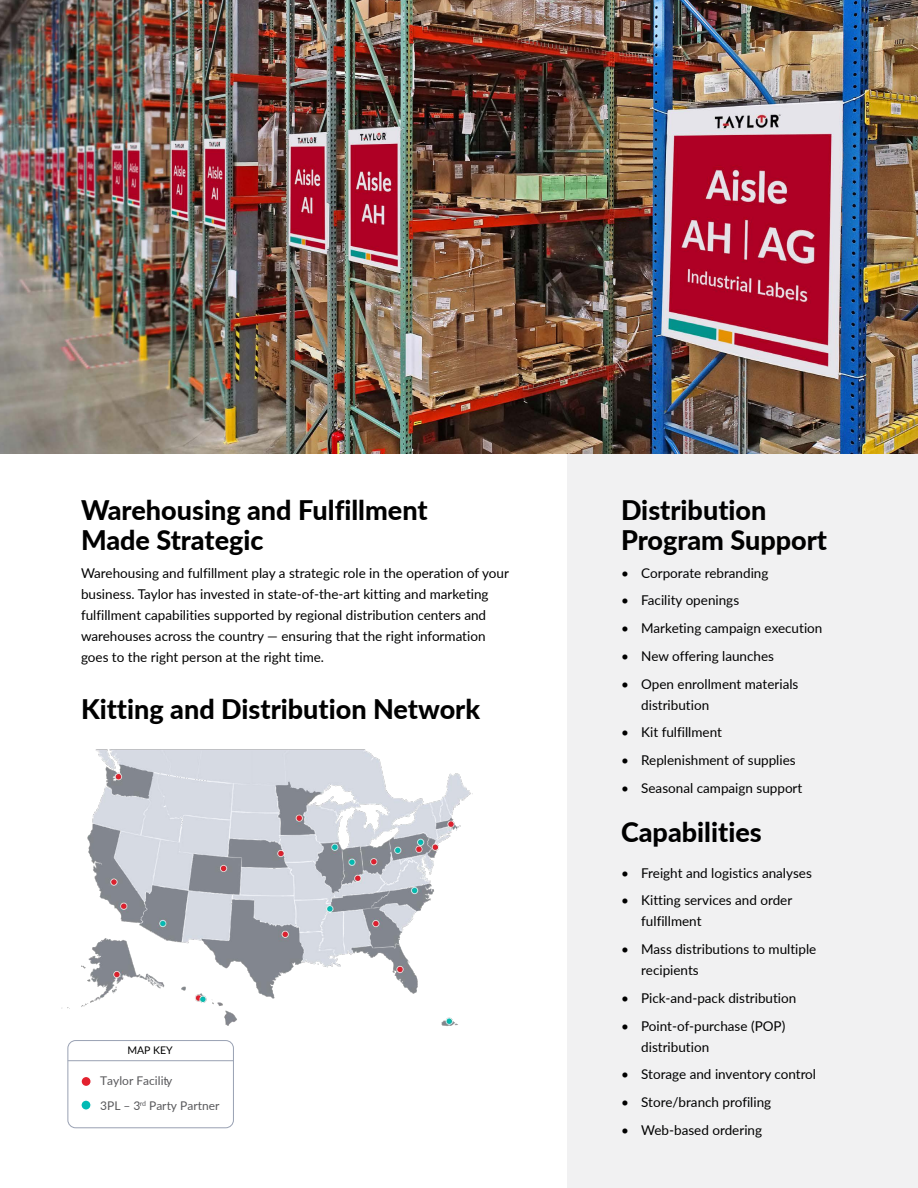
<style>
.page{position:relative;width:918px;height:1188px;background:#fff}
.page>*{position:absolute;margin:0;border:0;box-sizing:border-box;transform-origin:0 0}
.t1{font:800 27px/30px "Lato";color:#000}
.Bullets{font:13.5px/21px "Lato";color:#000}
.Body_Copy{font:13.5px/21px "Lato";color:#000}
.t2{font:12px/25.3px "Lato";color:#59595c}
.t3{font:10.5px "Lato";color:#000}
</style>
<div class="page">
<div style="left:567px;top:453px;width:351px;height:735px;background:#f1f1f2"></div>
<img style="left:0;top:0;width:918px;height:453px">
<img style="left:67px;top:749px;width:406px;height:312px">
<div style="left:68px;top:1041px;width:165px;height:87px;background:#fff;border-radius:8px"></div>
<div style="left:68px;top:1040px;width:166px;height:88px;border:1px solid #99a1b3;border-radius:8px"></div>
<hr style="left:68px;top:1060px;width:165px;height:1px;background:#99a1b3">
<div style="left:80px;top:1076px;width:12px;height:11px;background:#e3212e;border:2px solid #fff;border-radius:50%"></div>
<div style="left:80px;top:1099px;width:12px;height:12px;background:#00bab4;border:2px solid #fff;border-radius:50%"></div>
<h2 class="t1" style="left:81px;top:494px;width:348px">Warehousing and Fulfillment<br>Made Strategic</h2>
<p class="Body_Copy" style="left:81px;top:562px;width:429px">Warehousing and fulfillment play a strategic role in the operation of your business. Taylor has invested in state-of-the-art kitting and marketing fulfillment capabilities supported by regional distribution centers and warehouses across the country — ensuring that the right information goes to the right person at the right time.</p>
<h2 class="t1" style="left:81px;top:693px;width:401px">Kitting and Distribution Network</h2>
<p class="t3" style="left:128px;top:1043px;width:47px">MAP KEY</p>
<p class="t2" style="left:100px;top:1067px;width:121px">Taylor Facility<br>3PL – 3<sup>rd</sup> Party Partner</p>
<h2 class="t1" style="left:621px;top:494px;width:208px">Distribution<br>Program Support</h2>
<p class="Bullets" style="left:621px;top:562px;width:149px">• Corporate rebranding</p>
<p class="Bullets" style="left:621px;top:589px;width:120px">• Facility openings</p>
<p class="Bullets" style="left:621px;top:617px;width:203px">• Marketing campaign execution</p>
<p class="Bullets" style="left:621px;top:645px;width:155px">• New offering launches</p>
<p class="Bullets" style="left:641px;top:673px;width:159px;text-indent:-20px">• Open enrollment materials distribution</p>
<p class="Bullets" style="left:621px;top:721px;width:103px">• Kit fulfillment</p>
<p class="Bullets" style="left:621px;top:749px;width:176px">• Replenishment of supplies</p>
<p class="Bullets" style="left:621px;top:777px;width:183px">• Seasonal campaign support</p>
<h2 class="t1" style="left:621px;top:816px;width:142px">Capabilities</h2>
<p class="Bullets" style="left:621px;top:862px;width:192px">• Freight and logistics analyses</p>
<p class="Bullets" style="left:641px;top:889px;width:153px;text-indent:-20px">• Kitting services and order fulfillment</p>
<p class="Bullets" style="left:641px;top:938px;width:177px;text-indent:-20px">• Mass distributions to multiple recipients</p>
<p class="Bullets" style="left:621px;top:987px;width:177px">• Pick-and-pack distribution</p>
<p class="Bullets" style="left:641px;top:1015px;width:146px;text-indent:-20px">• Point-of-purchase (POP) distribution</p>
<p class="Bullets" style="left:621px;top:1063px;width:197px">• Storage and inventory control</p>
<p class="Bullets" style="left:621px;top:1091px;width:152px">• Store/branch profiling</p>
<p class="Bullets" style="left:621px;top:1119px;width:143px">• Web-based ordering</p>
</div>
